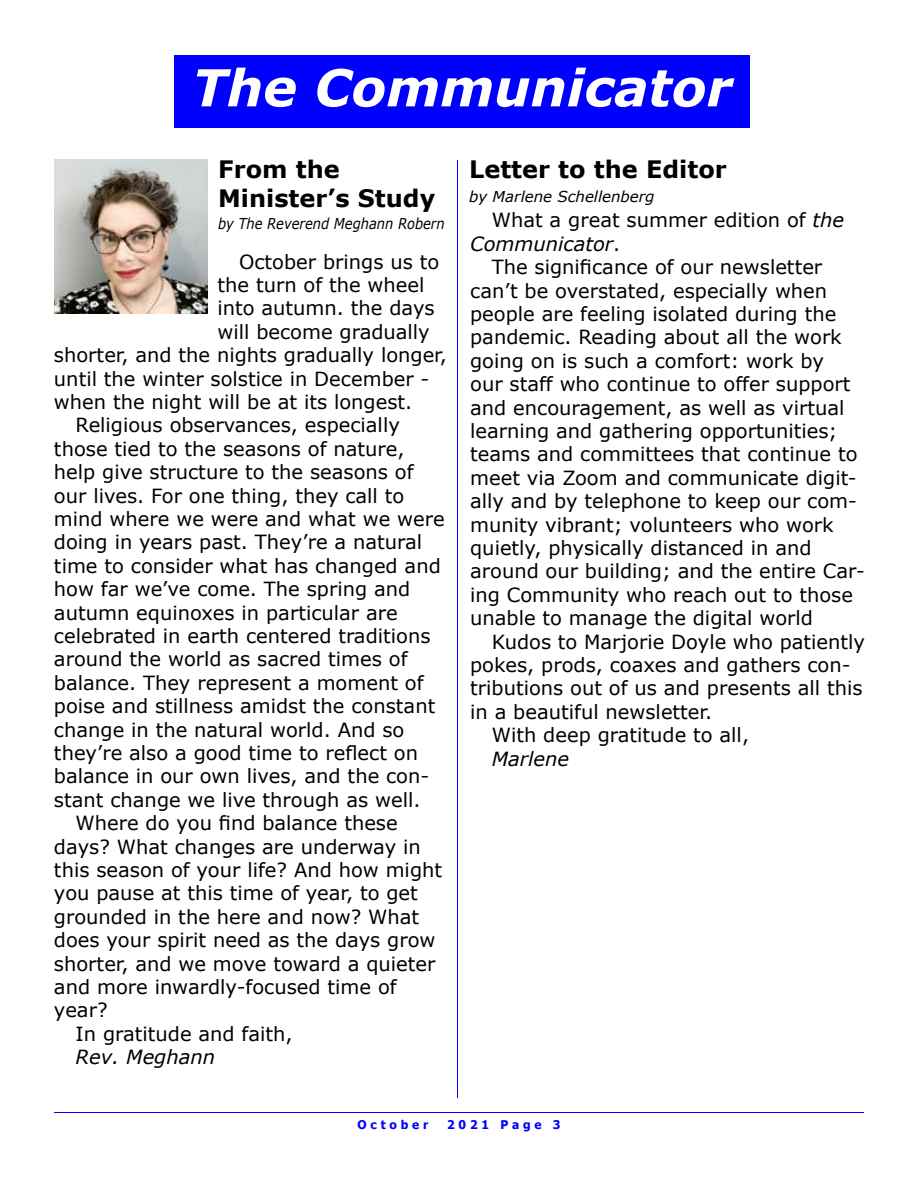
<style>
.page{position:relative;width:918px;height:1188px;background:#fff}
.page>*{position:absolute;margin:0;border:0;box-sizing:border-box;transform-origin:0 0}
.t1{font:italic 700 51px "Verdana";color:#fff}
.t2{font:700 24px/28.8px "Verdana";color:#000}
.t3{font:19.5px/23.4px "Verdana";color:#000}
.t4{font:italic 19.5px "Verdana";color:#000}
.t5{font:italic 15px "Verdana";color:#000;scale:.87 1}
.t6{font:italic 15px "Verdana";color:#000}
.t7{font:700 12px "Tahoma";letter-spacing:.32em;color:#00f}
.s1{font-style:italic}
</style>
<div class="page">
<div style="left:174px;top:56px;width:576px;height:72px;background:#00f"></div>
<hr style="left:54px;top:1112px;width:810px;height:1px;background:#00f">
<img style="left:54px;top:160px;width:154px;height:154px">
<hr style="left:457px;top:160px;width:1px;height:938px;background:#00f">
<h1 class="t1" style="left:192px;top:55px;width:541px">The Communicator</h1>
<p class="t2" style="left:218px;top:155px;width:219px">From the<br>Minister’s Study</p>
<p class="t5" style="left:218px;top:214px;width:262px">by The Reverend Meghann Robern</p>
<p class="t3" style="left:239px;top:250px;width:202px">October brings us to</p>
<p class="t3" style="left:217px;top:273px;width:209px">the turn of the wheel</p>
<p class="t3" style="left:217px;top:297px;width:219px">into autumn. the days</p>
<p class="t3" style="left:217px;top:320px;width:214px">will become gradually</p>
<p class="t3" style="left:54px;top:344px;width:394px">shorter, and the nights gradually longer,</p>
<p class="t3" style="left:54px;top:367px;width:377px">until the winter solstice in December -</p>
<p class="t3" style="left:54px;top:390px;width:360px">when the night will be at its longest.</p>
<p class="t3" style="left:76px;top:414px;width:326px">Religious observances, especially</p>
<p class="t3" style="left:54px;top:437px;width:352px">those tied to the seasons of nature,</p>
<p class="t3" style="left:54px;top:461px;width:361px">help give structure to the seasons of</p>
<p class="t3" style="left:54px;top:484px;width:352px">our lives. For one thing, they call to</p>
<p class="t3" style="left:54px;top:507px;width:392px">mind where we were and what we were</p>
<p class="t3" style="left:54px;top:531px;width:370px">doing in years past. They’re a natural</p>
<p class="t3" style="left:54px;top:554px;width:388px">time to consider what has changed and</p>
<p class="t3" style="left:54px;top:578px;width:358px">how far we’ve come. The spring and</p>
<p class="t3" style="left:54px;top:601px;width:345px">autumn equinoxes in particular are</p>
<p class="t3" style="left:54px;top:624px;width:378px">celebrated in earth centered traditions</p>
<p class="t3" style="left:54px;top:648px;width:355px">around the world as sacred times of</p>
<p class="t3" style="left:54px;top:671px;width:371px">balance. They represent a moment of</p>
<p class="t3" style="left:54px;top:695px;width:383px">poise and stillness amidst the constant</p>
<p class="t3" style="left:54px;top:718px;width:352px">change in the natural world. And so</p>
<p class="t3" style="left:54px;top:741px;width:366px">they’re also a good time to reflect on</p>
<p class="t3" style="left:54px;top:765px;width:377px">balance in our own lives, and the con-</p>
<p class="t3" style="left:54px;top:788px;width:368px">stant change we live through as well.</p>
<p class="t3" style="left:76px;top:812px;width:324px">Where do you find balance these</p>
<p class="t3" style="left:54px;top:835px;width:368px">days? What changes are underway in</p>
<p class="t3" style="left:54px;top:858px;width:390px">this season of your life? And how might</p>
<p class="t3" style="left:54px;top:882px;width:365px">you pause at this time of year, to get</p>
<p class="t3" style="left:54px;top:905px;width:367px">grounded in the here and now? What</p>
<p class="t3" style="left:54px;top:929px;width:383px">does your spirit need as the days grow</p>
<p class="t3" style="left:54px;top:952px;width:383px">shorter, and we move toward a quieter</p>
<p class="t3" style="left:54px;top:975px;width:344px">and more inwardly-focused time of</p>
<p class="t3" style="left:54px;top:999px;width:55px">year?</p>
<p class="t3" style="left:76px;top:1022px;width:219px">In gratitude and faith,</p>
<p class="t4" style="left:76px;top:1045px;width:141px">Rev. Meghann</p>
<p class="t2" style="left:469px;top:155px;width:259px">Letter to the Editor</p>
<p class="t6" style="left:469px;top:187px;width:187px">by Marlene Schellenberg</p>
<p class="t3" style="left:470px;top:209px;width:375px;text-indent:22px">What a great summer edition of <span class="s1">the<br>Communicator</span>.</p>
<p class="t3" style="left:470px;top:256px;width:396px;text-indent:22px">The significance of our newsletter can’t be overstated, especially when people are feeling isolated during the pandemic. Reading about all the work going on is such a comfort: work by<br>our staff who continue to offer support and encouragement, as well as virtual learning and gathering opportunities; teams and committees that continue to meet via Zoom and communicate digit&shy;ally and by telephone to keep our com&shy;munity vibrant; volunteers who work quietly, physically distanced in and around our building; and the entire Car&shy;ing Community who reach out to those unable to manage the digital world</p>
<p class="t3" style="left:492px;top:630px;width:375px">Kudos to Marjorie Doyle who patiently</p>
<p class="t3" style="left:470px;top:654px;width:382px">pokes, prods, coaxes and gathers con-</p>
<p class="t3" style="left:470px;top:677px;width:394px">tributions out of us and presents all this</p>
<p class="t3" style="left:470px;top:700px;width:244px">in a beautiful newsletter.</p>
<p class="t3" style="left:492px;top:724px;width:259px">With deep gratitude to all,</p>
<p class="t4" style="left:492px;top:746px;width:79px">Marlene</p>
<p class="t7" style="left:358px;top:1116px;width:72px">October</p>
<p class="t7" style="left:447px;top:1116px;width:115px">2021 Page 3</p>
</div>
